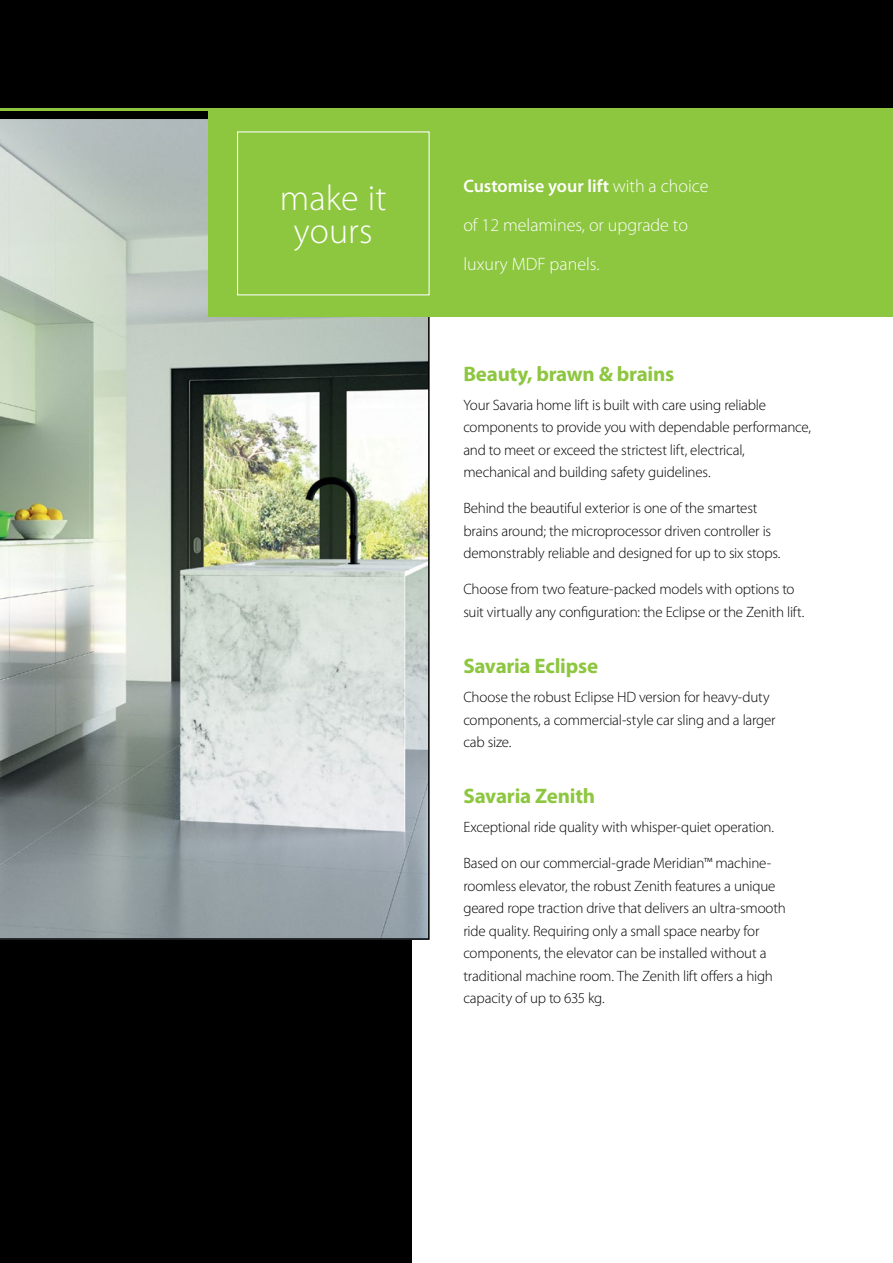
<style>
.page{position:relative;width:893px;height:1263px;background:#fff}
.page>*{position:absolute;margin:0;border:0;box-sizing:border-box;transform-origin:0 0}
.t1{font:300 36px/33px "Myriad Pro";color:#fff;text-align:center}
.subheads{font:700 21px "Myriad Pro";letter-spacing:-.01em;color:#8dc63f}
.spread_intro_paragra{font:300 18px/39px "Myriad Pro";color:#fff}
.body{font:300 15px/22.5px "Myriad Pro";letter-spacing:-.015em;color:#000}
.s1{font-weight:600}
</style>
<div class="page">
<div style="left:0;top:0;width:893px;height:132px;background:#000"></div>
<div style="left:0;top:919px;width:411px;height:344px;background:#000"></div>
<svg style="left:0;top:119px;width:430px;height:821px"></svg>
<hr style="left:0;top:108px;width:893px;height:2px;background:#8dc63f">
<div style="left:208px;top:110px;width:685px;height:207px;background:#8dc63f"></div>
<p class="t1" style="left:280px;top:182px;width:108px">make it yours</p>
<p class="spread_intro_paragra" style="left:463px;top:167px;width:247px"><span class="s1">Customise your lift</span> with a choice of 12 melamines, or upgrade to luxury MDF panels.</p>
<p class="subheads" style="left:463px;top:360px;width:212px">Beauty, brawn &amp; brains</p>
<p class="body" style="left:463px;top:393px;width:349px">Your Savaria home lift is built with care using reliable components to provide you with dependable performance, and to meet or exceed the strictest lift, electrical, mechanical and building safety guidelines.</p>
<p class="body" style="left:463px;top:497px;width:319px">Behind the beautiful exterior is one of the smartest brains around; the microprocessor driven controller is demonstrably reliable and designed for up to six stops.</p>
<p class="body" style="left:463px;top:578px;width:343px">Choose from two feature-packed models with options to suit virtually any configuration: the Eclipse or the Zenith lift.</p>
<p class="subheads" style="left:463px;top:652px;width:136px">Savaria Eclipse</p>
<p class="body" style="left:463px;top:686px;width:314px">Choose the robust Eclipse HD version for heavy-duty components, a commercial-style car sling and a larger cab size.</p>
<p class="subheads" style="left:463px;top:783px;width:133px">Savaria Zenith</p>
<p class="body" style="left:463px;top:816px;width:312px">Exceptional ride quality with whisper-quiet operation.</p>
<p class="body" style="left:463px;top:852px;width:324px">Based on our commercial-grade Meridian™ machine&shy;roomless elevator, the robust Zenith features a unique geared rope traction drive that delivers an ultra-smooth ride quality. Requiring only a small space nearby for components, the elevator can be installed without a traditional machine room. The Zenith lift offers a high capacity of up to 635 kg.</p>
</div>
